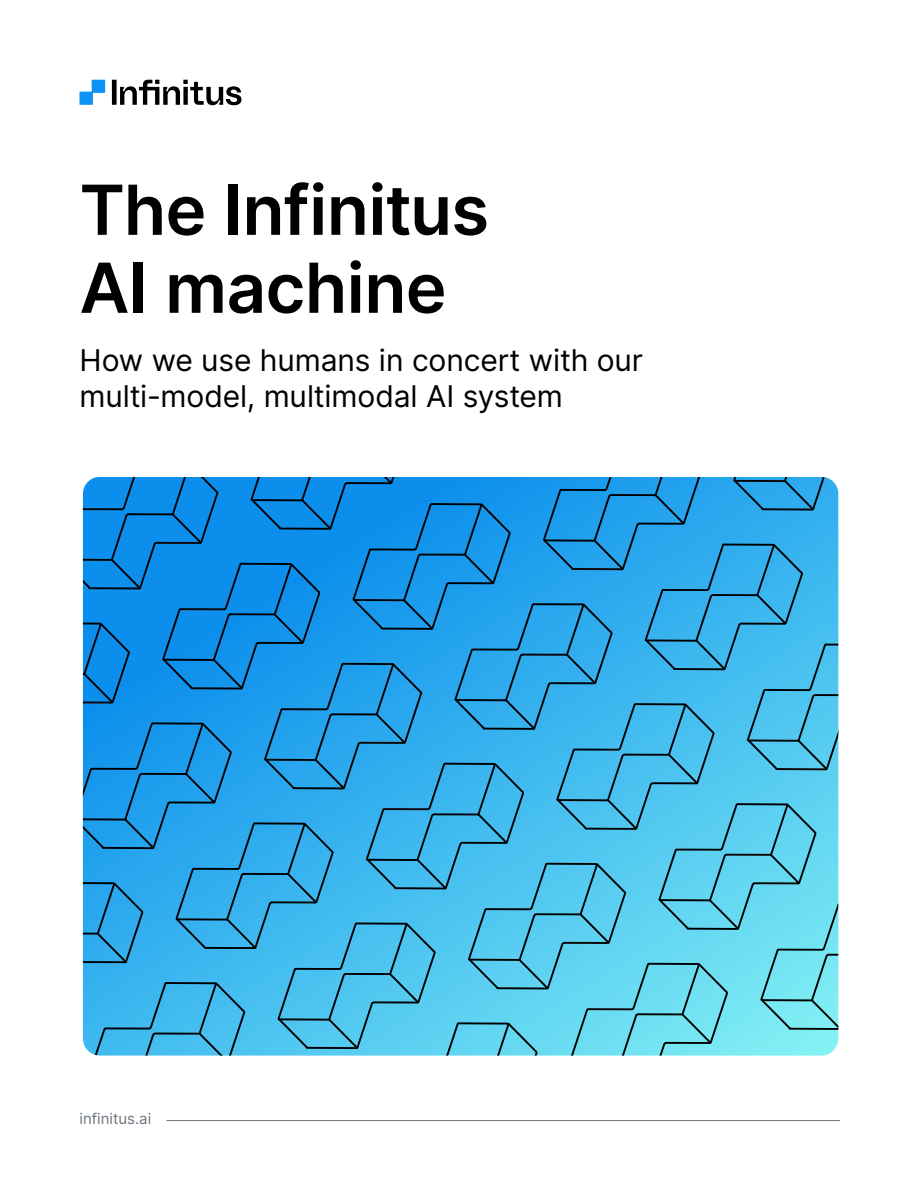
<style>
.page{position:relative;width:918px;height:1188px;background:#fff}
.page>*{position:absolute;margin:0;border:0;box-sizing:border-box;transform-origin:0 0}
.t1{font:600 69px/78px "Inter";letter-spacing:-.01em;color:#000}
.t2{font:30px/36px "Inter";letter-spacing:-.005em;color:#000}
.t3{font:15px "Inter";color:#6c737f}
</style>
<div class="page">
<hr style="left:166px;top:1120px;width:674px;height:1px;background:#6c737f">
<svg style="left:83px;top:477px;width:755px;height:579px;background:#35a8e0"></svg>
<div style="left:112px;top:80px;width:5px;height:25px;background:#000"></div>
<svg style="left:120px;top:80px;width:121px;height:25px"></svg>
<svg style="left:79px;top:80px;width:26px;height:25px"></svg>
<h1 class="t1" style="left:80px;top:169px;width:411px">The Infinitus<br>AI machine</h1>
<p class="t2" style="left:80px;top:342px;width:565px">How we use humans in concert with our multi-model, multimodal AI system</p>
<p class="t3" style="left:80px;top:1108px;width:73px">infinitus.ai</p>
</div>
